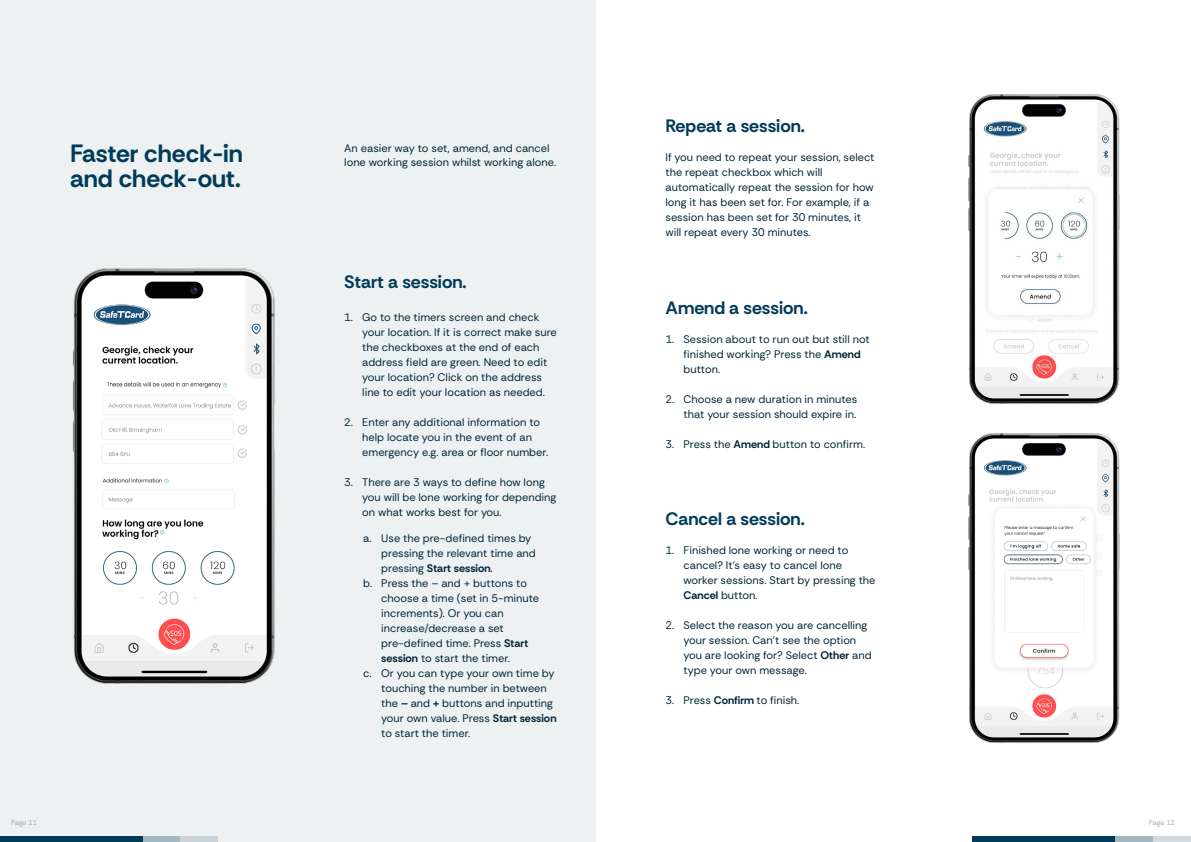
<style>
.page{position:relative;width:1191px;height:842px;background:#fff}
.page>*{position:absolute;margin:0;border:0;box-sizing:border-box;transform-origin:0 0}
.t1{font:700 25px/25px "Rethink Sans";color:#003b59}
.t2{font:700 18px "Rethink Sans";color:#003b59}
.t3{font:11px/15px "Rethink Sans";color:#002538}
.t4{font:700 11px "Rethink Sans";color:#002538}
.t5{font:7px "Rethink Sans";letter-spacing:-.005em;color:#a6a8ab}
.s1{font-weight:400}
.s2{font-weight:700}
</style>
<div class="page">
<div style="left:0;top:0;width:595px;height:842px;background:#edf1f2"></div>
<img style="left:73px;top:268px;width:202px;height:416px">
<img style="left:968px;top:94px;width:152px;height:310px">
<img style="left:968px;top:433px;width:152px;height:310px">
<img style="left:100px;top:371px;width:138px;height:22px">
<div style="left:1090px;top:344px;width:11px;height:12px;background:#fff"></div>
<div style="left:180px;top:837px;width:38px;height:5px;background:#c9d4d8"></div>
<div style="left:142px;top:837px;width:38px;height:5px;background:#a5b8bf"></div>
<div style="left:0;top:837px;width:142px;height:5px;background:#003b59"></div>
<div style="left:1153px;top:837px;width:37px;height:5px;background:#d2dbdf"></div>
<div style="left:1115px;top:837px;width:38px;height:5px;background:#a5b8bf"></div>
<div style="left:972px;top:837px;width:143px;height:5px;background:#003b59"></div>
<h1 class="t1" style="left:70px;top:141px;width:174px">Faster check-in and check-out.</h1>
<p class="t3" style="left:344px;top:142px;width:213px;line-height:13.2px">An easier way to set, amend, and cancel lone working session whilst working alone.</p>
<h2 class="t2" style="left:344px;top:270px;width:124px">Start a session.</h2>
<p class="t3" style="left:362px;top:309px;width:196px;text-indent:-18px">1. Go to the timers screen and check your location. If it is correct make sure the checkboxes at the end of each address field are green. Need to edit your location? Click on the address line to edit your location as needed.</p>
<p class="t3" style="left:362px;top:414px;width:187px;text-indent:-18px">2. Enter any additional information to help locate you in the event of an emergency e.g. area or floor number.</p>
<p class="t3" style="left:362px;top:474px;width:196px;text-indent:-18px">3. There are 3 ways to define how long you will be lone working for depending on what works best for you.</p>
<p class="t3" style="left:363px;top:531px;width:169px">a. Use the pre-defined times by</p>
<p class="t3" style="left:381px;top:546px;width:156px">pressing the relevant time and</p>
<p class="t4" style="left:381px;top:561px;width:113px"><span class="s1">pressing</span> Start session<span class="s1">.</span></p>
<p class="t3" style="left:363px;top:576px;width:165px">b. Press the – and + buttons to</p>
<p class="t3" style="left:381px;top:591px;width:159px">choose a time (set in 5-minute</p>
<p class="t3" style="left:381px;top:606px;width:124px">increments). Or you can</p>
<p class="t3" style="left:381px;top:621px;width:124px">increase/decrease a set</p>
<p class="t3" style="left:381px;top:636px;width:148px">pre-defined time. Press <span class="s2">Start</span></p>
<p class="t3" style="left:381px;top:651px;width:130px"><span class="s2">session</span> to start the timer.</p>
<p class="t3" style="left:363px;top:666px;width:193px">c. Or you can type your own time by</p>
<p class="t3" style="left:381px;top:681px;width:167px">touching the number in between</p>
<p class="t3" style="left:381px;top:696px;width:173px">the <span class="s2">–</span> and <span class="s2">+</span> buttons and inputting</p>
<p class="t3" style="left:381px;top:711px;width:177px">your own value. Press <span class="s2">Start session</span></p>
<p class="t3" style="left:381px;top:726px;width:91px">to start the timer.</p>
<h2 class="t2" style="left:665px;top:114px;width:141px">Repeat a session.</h2>
<p class="t3" style="left:665px;top:150px;width:210px">If you need to repeat your session, select the repeat checkbox which will automatically repeat the session for how long it has been set for. For example, if a session has been set for 30 minutes, it will repeat every 30 minutes.</p>
<h2 class="t2" style="left:665px;top:296px;width:144px">Amend a session.</h2>
<p class="t3" style="left:683px;top:332px;width:188px;text-indent:-18px">1. Session about to run out but still not finished working? Press the <span class="s2">Amend </span>button.</p>
<p class="t3" style="left:665px;top:392px;width:193px;text-align:right">2. Choose a new duration in minutes that your session should expire in.</p>
<p class="t3" style="left:665px;top:437px;width:201px">3. Press the <span class="s2">Amend</span> button to confirm.</p>
<h2 class="t2" style="left:665px;top:507px;width:141px">Cancel a session.</h2>
<p class="t3" style="left:683px;top:543px;width:193px;text-indent:-18px">1. Finished lone working or need to cancel? It’s easy to cancel lone worker sessions. Start by pressing the<br><span class="s2">Cancel</span> button.</p>
<p class="t3" style="left:683px;top:618px;width:190px;text-indent:-18px">2. Select the reason you are cancelling your session. Can’t see the option you are looking for? Select <span class="s2">Other</span> and type your own message.</p>
<p class="t3" style="left:665px;top:693px;width:135px">3. Press <span class="s2">Confirm</span> to finish.</p>
<p class="t5" style="left:11px;top:818px;width:27px">Page 11</p>
<p class="t5" style="left:1148px;top:818px;width:27px">Page 12</p>
</div>
